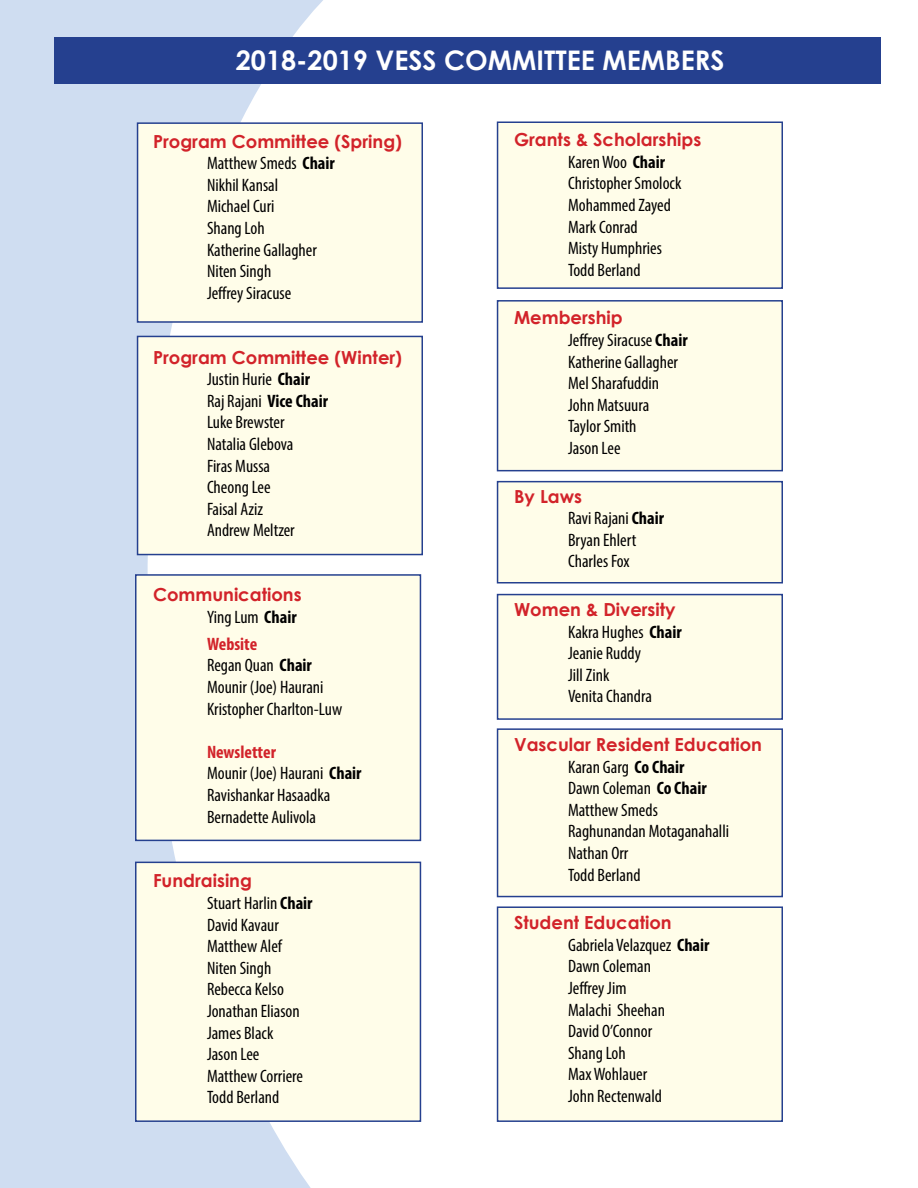
<style>
.page{position:relative;width:918px;height:1188px;background:#fff}
.page>*{position:absolute;margin:0;border:0;box-sizing:border-box;transform-origin:0 0}
.t1{font:700 27px "Century Gothic";color:#fff}
.t2{font:condensed 18px/21.6px "Myriad Pro";color:#000}
.t3{font:700 18px "Century Gothic";color:#d2232a}
.s1{font-weight:700}
.s2{font-weight:700;color:#d2232a}
</style>
<div class="page">
<svg style="left:0;top:0;width:337px;height:1188px;background:#d2dff1"></svg>
<div style="left:497px;top:122px;width:286px;height:167px;background:#fffde9;border:2px solid #25408f"></div>
<div style="left:497px;top:300px;width:286px;height:171px;background:#fffde9;border:2px solid #25408f"></div>
<div style="left:497px;top:481px;width:286px;height:103px;background:#fffde9;border:2px solid #25408f"></div>
<div style="left:497px;top:594px;width:286px;height:126px;background:#fffde9;border:2px solid #25408f"></div>
<div style="left:497px;top:728px;width:286px;height:169px;background:#fffde9;border:2px solid #25408f"></div>
<div style="left:497px;top:906px;width:286px;height:216px;background:#fffde9;border:2px solid #25408f"></div>
<div style="left:137px;top:336px;width:286px;height:219px;background:#fffde9;border:2px solid #25408f"></div>
<div style="left:135px;top:574px;width:286px;height:267px;background:#fffde9;border:2px solid #25408f"></div>
<div style="left:135px;top:862px;width:286px;height:260px;background:#fffde9;border:2px solid #25408f"></div>
<div style="left:137px;top:122px;width:286px;height:201px;background:#fffde9;border:2px solid #25408f"></div>
<div style="left:54px;top:38px;width:826px;height:46px;background:#25408f"></div>
<h1 class="t1" style="left:236px;top:43px;width:490px">2018-2019 VESS COMMITTEE MEMBERS</h1>
<p class="t3" style="left:153px;top:130px;width:251px">Program Committee (Spring)</p>
<p class="t2" style="left:207px;top:152px;width:129px">Matthew Smeds <span class="s1">Chair<br></span>Nikhil Kansal<br>Michael Curi<br>Shang Loh<br>Katherine Gallagher<br>Niten Singh<br>Jeffrey Siracuse</p>
<p class="t3" style="left:153px;top:346px;width:251px">Program Committee (Winter)</p>
<p class="t2" style="left:207px;top:368px;width:123px">Justin Hurie <span class="s1">Chair<br></span>Raj Rajani <span class="s1">Vice Chair<br></span>Luke Brewster<br>Natalia Glebova<br>Firas Mussa<br>Cheong Lee<br>Faisal Aziz<br>Andrew Meltzer</p>
<p class="t3" style="left:153px;top:583px;width:150px">Communications</p>
<p class="t2" style="left:207px;top:603px;width:91px;line-height:27px">Ying Lum <span class="s1">Chair<br></span><span class="s2">Website</span></p>
<p class="t2" style="left:207px;top:654px;width:137px">Regan Quan <span class="s1">Chair<br></span>Mounir (Joe) Haurani<br>Kristopher Charlton-Luw</p>
<p class="t2" style="left:207px;top:741px;width:156px"><span class="s2">Newsletter<br></span>Mounir (Joe) Haurani <span class="s1">Chair<br></span>Ravishankar Hasaadka<br>Bernadette Aulivola</p>
<p class="t3" style="left:153px;top:870px;width:100px">Fundraising</p>
<p class="t2" style="left:207px;top:892px;width:107px">Stuart Harlin <span class="s1">Chair<br></span>David Kavaur<br>Matthew Alef<br>Niten Singh<br>Rebecca Kelso<br>Jonathan Eliason<br>James Black<br>Jason Lee<br>Matthew Corriere<br>Todd Berland</p>
<p class="t3" style="left:514px;top:128px;width:189px">Grants &amp; Scholarships</p>
<p class="t2" style="left:568px;top:151px;width:115px">Karen Woo <span class="s1">Chair<br></span>Christopher Smolock<br>Mohammed Zayed<br>Mark Conrad<br>Misty Humphries<br>Todd Berland</p>
<p class="t3" style="left:514px;top:306px;width:110px">Membership</p>
<p class="t2" style="left:568px;top:329px;width:121px">Jeffrey Siracuse <span class="s1">Chair<br></span>Katherine Gallagher<br>Mel Sharafuddin<br>John Matsuura<br>Taylor Smith<br>Jason Lee</p>
<p class="t3" style="left:514px;top:485px;width:70px">By Laws</p>
<p class="t2" style="left:568px;top:507px;width:98px">Ravi Rajani <span class="s1">Chair<br></span>Bryan Ehlert<br>Charles Fox</p>
<p class="t3" style="left:514px;top:598px;width:163px">Women &amp; Diversity</p>
<p class="t2" style="left:568px;top:621px;width:115px">Kakra Hughes <span class="s1">Chair<br></span>Jeanie Ruddy<br>Jill Zink<br>Venita Chandra</p>
<p class="t3" style="left:514px;top:733px;width:250px">Vascular Resident Education</p>
<p class="t2" style="left:568px;top:756px;width:163px">Karan Garg <span class="s1">Co Chair<br></span>Dawn Coleman <span class="s1">Co Chair<br></span>Matthew Smeds<br>Raghunandan Motaganahalli<br>Nathan Orr<br>Todd Berland</p>
<p class="t3" style="left:514px;top:911px;width:159px">Student Education</p>
<p class="t2" style="left:568px;top:934px;width:143px">Gabriela Velazquez <span class="s1">Chair<br></span>Dawn Coleman<br>Jeffrey Jim<br>Malachi Sheehan<br>David O’Connor<br>Shang Loh<br>Max Wohlauer<br>John Rectenwald</p>
</div>
